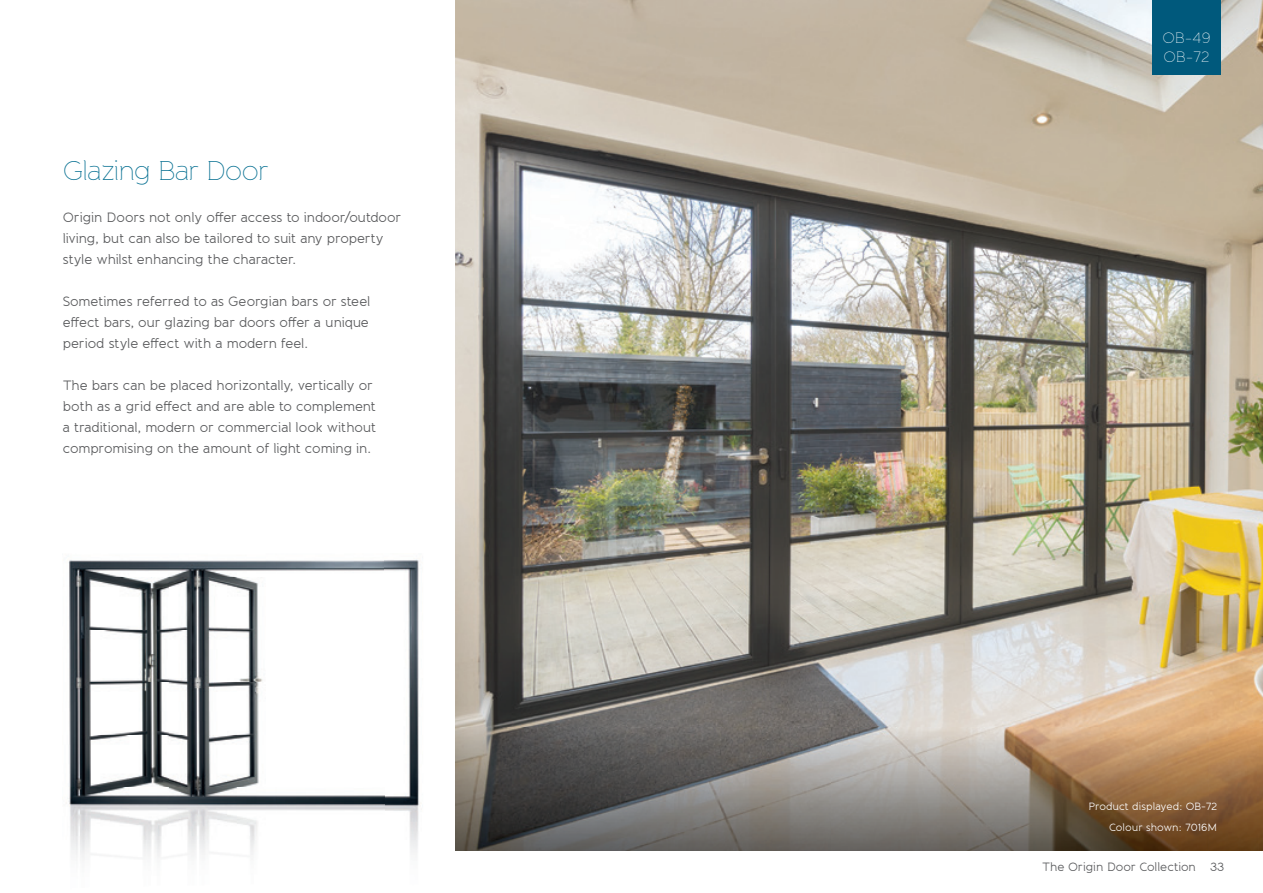
<style>
.page{position:relative;width:1263px;height:893px;background:#fff}
.page>*{position:absolute;margin:0;border:0;box-sizing:border-box;transform-origin:0 0}
.t1{font:100 27px "Banda";letter-spacing:-.025em;color:#056f91}
.t2{font:100 15px/18.6px "Banda";letter-spacing:.005em;color:#fff}
.t3{font:13.5px/21px "Banda";letter-spacing:-.01em;color:#57585a}
.t4{font:12px "Banda";letter-spacing:-.01em;color:#57585a}
.t5{font:10.5px/21px "Banda";color:#fff;text-align:right}
</style>
<div class="page">
<img style="left:455px;top:0;width:808px;height:728px">
<img style="left:455px;top:728px;width:808px;height:122px">
<div style="left:1152px;top:0;width:68px;height:74px;background:#00597c"></div>
<img style="left:68px;top:559px;width:351px;height:301px">
<h1 class="t1" style="left:63px;top:155px;width:207px">Glazing Bar Door</h1>
<p class="t3" style="left:63px;top:207px;width:340px">Origin Doors not only offer access to indoor/outdoor living, but can also be tailored to suit any property style whilst enhancing the character.</p>
<p class="t3" style="left:63px;top:291px;width:309px;text-align:justify">Sometimes referred to as Georgian bars or steel effect bars, our glazing bar doors offer a unique period style effect with a modern feel.</p>
<p class="t3" style="left:63px;top:375px;width:315px">The bars can be placed horizontally, vertically or both as a grid effect and are able to complement a traditional, modern or commercial look without compromising on the amount of light coming in.</p>
<p class="t2" style="left:1162px;top:29px;width:50px">OB-49<br>OB-72</p>
<p class="t5" style="left:1088px;top:796px;width:130px">Product displayed: OB-72<br>Colour shown: 7016M</p>
<p class="t4" style="left:1042px;top:859px;width:184px">The Origin Door Collection 33</p>
</div>
